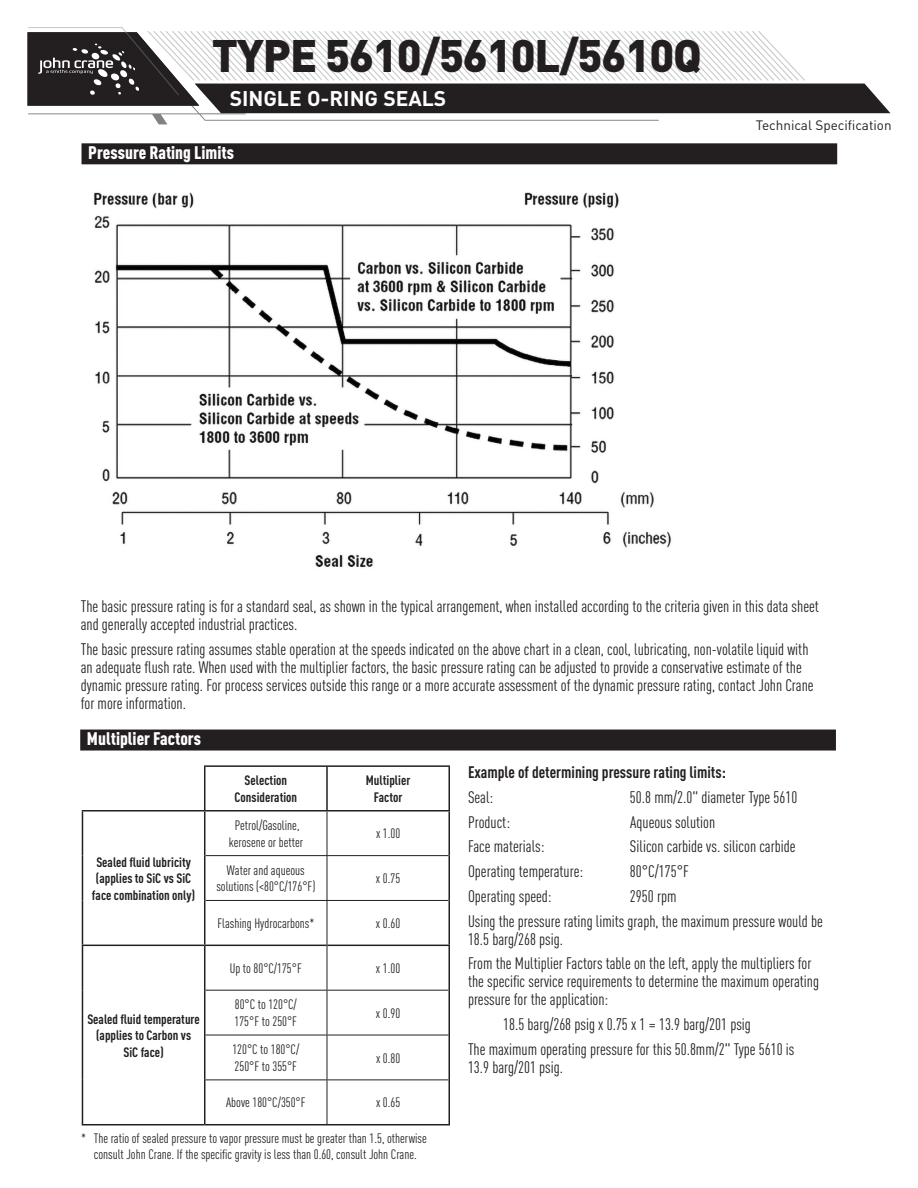
<style>
.page{position:relative;width:918px;height:1188px;background:#fff}
.page>*{position:absolute;margin:0;border:0;box-sizing:border-box;transform-origin:0 0}
.t1{font:900 45px "DIN";letter-spacing:-.025em;color:#231f20}
.t2{font:700 21px "DIN";color:#fff}
.t3{font:900 condensed 18px "DINOT";color:#fff}
.t4{font:condensed 16.5px/18px "DIN Pro";color:#231f20}
.t5{font:700 condensed 16.5px "DIN Pro";color:#231f20}
.t6{font:condensed 13.5px/16.5px "DIN Pro";color:#231f20;text-align:center}
.t7{font:700 condensed 13.5px/16.5px "DIN Pro";color:#231f20;text-align:center}
.t8{font:13.5px "DIN";color:#231f20}
</style>
<div class="page">
<div style="left:82px;top:143px;width:755px;height:21px;background:#231f20"></div>
<img style="left:94px;top:192px;width:577px;height:376px">
<div style="left:80px;top:730px;width:756px;height:21px;background:#231f20"></div>
<hr style="left:82px;top:1124px;width:123px;height:1px;background:#231f20">
<hr style="left:204px;top:765px;width:123px;height:2px;background:#231f20">
<hr style="left:204px;top:767px;width:1px;height:43px;background:#231f20">
<hr style="left:327px;top:765px;width:123px;height:2px;background:#231f20">
<hr style="left:326px;top:767px;width:2px;height:43px;background:#231f20">
<hr style="left:448px;top:767px;width:2px;height:43px;background:#231f20">
<hr style="left:205px;top:810px;width:122px;height:2px;background:#231f20">
<hr style="left:327px;top:810px;width:123px;height:2px;background:#231f20">
<hr style="left:205px;top:1080px;width:122px;height:1px;background:#231f20">
<hr style="left:327px;top:1080px;width:121px;height:1px;background:#231f20">
<hr style="left:327px;top:1080px;width:1px;height:44px;background:#231f20">
<hr style="left:448px;top:1080px;width:2px;height:44px;background:#231f20">
<hr style="left:205px;top:1124px;width:122px;height:1px;background:#231f20">
<hr style="left:327px;top:1124px;width:123px;height:1px;background:#231f20">
<hr style="left:82px;top:810px;width:123px;height:2px;background:#231f20">
<hr style="left:82px;top:812px;width:1px;height:44px;background:#231f20">
<hr style="left:204px;top:812px;width:1px;height:44px;background:#231f20">
<hr style="left:82px;top:856px;width:1px;height:44px;background:#231f20">
<hr style="left:204px;top:856px;width:1px;height:44px;background:#231f20">
<hr style="left:82px;top:900px;width:1px;height:45px;background:#231f20">
<hr style="left:204px;top:900px;width:1px;height:45px;background:#231f20">
<hr style="left:82px;top:945px;width:123px;height:1px;background:#231f20">
<hr style="left:82px;top:946px;width:1px;height:44px;background:#231f20">
<hr style="left:204px;top:946px;width:1px;height:44px;background:#231f20">
<hr style="left:82px;top:990px;width:1px;height:45px;background:#231f20">
<hr style="left:204px;top:990px;width:1px;height:45px;background:#231f20">
<hr style="left:82px;top:1035px;width:1px;height:45px;background:#231f20">
<hr style="left:204px;top:1035px;width:1px;height:45px;background:#231f20">
<hr style="left:82px;top:1080px;width:1px;height:44px;background:#231f20">
<hr style="left:204px;top:1080px;width:1px;height:44px;background:#231f20">
<hr style="left:205px;top:945px;width:122px;height:1px;background:#231f20">
<hr style="left:327px;top:945px;width:123px;height:1px;background:#231f20">
<hr style="left:327px;top:812px;width:1px;height:43px;background:#231f20">
<hr style="left:205px;top:855px;width:122px;height:1px;background:#231f20">
<hr style="left:327px;top:855px;width:121px;height:1px;background:#231f20">
<hr style="left:327px;top:856px;width:1px;height:44px;background:#231f20">
<hr style="left:205px;top:900px;width:122px;height:1px;background:#231f20">
<hr style="left:327px;top:900px;width:121px;height:1px;background:#231f20">
<hr style="left:327px;top:901px;width:1px;height:44px;background:#231f20">
<hr style="left:327px;top:945px;width:1px;height:45px;background:#231f20">
<hr style="left:205px;top:990px;width:122px;height:1px;background:#231f20">
<hr style="left:327px;top:990px;width:121px;height:1px;background:#231f20">
<hr style="left:327px;top:991px;width:1px;height:44px;background:#231f20">
<hr style="left:205px;top:1035px;width:122px;height:1px;background:#231f20">
<hr style="left:327px;top:1035px;width:121px;height:1px;background:#231f20">
<hr style="left:327px;top:1035px;width:1px;height:45px;background:#231f20">
<hr style="left:448px;top:812px;width:2px;height:44px;background:#231f20">
<hr style="left:448px;top:856px;width:2px;height:44px;background:#231f20">
<hr style="left:448px;top:900px;width:2px;height:45px;background:#231f20">
<hr style="left:448px;top:946px;width:2px;height:44px;background:#231f20">
<hr style="left:448px;top:990px;width:2px;height:45px;background:#231f20">
<hr style="left:448px;top:1035px;width:2px;height:45px;background:#231f20">
<svg style="left:28px;top:27px;width:862px;height:97px"></svg>
<h1 class="t1" style="left:212px;top:26px;width:492px">TYPE 5610/5610L/5610Q</h1>
<p class="t2" style="left:230px;top:84px;width:218px">SINGLE O-RING SEALS</p>
<p class="t3" style="left:88px;top:139px;width:147px">Pressure Rating Limits</p>
<p class="t8" style="left:756px;top:117px;width:137px">Technical Specification</p>
<p class="t4" style="left:81px;top:598px;width:740px">The basic pressure rating is for a standard seal, as shown in the typical arrangement, when installed according to the criteria given in this data sheet and generally accepted industrial practices.</p>
<p class="t4" style="left:81px;top:640px;width:734px">The basic pressure rating assumes stable operation at the speeds indicated on the above chart in a clean, cool, lubricating, non-volatile liquid with an adequate flush rate. When used with the multiplier factors, the basic pressure rating can be adjusted to provide a conservative estimate of the dynamic pressure rating. For process services outside this range or a more accurate assessment of the dynamic pressure rating, contact John Crane for more information.</p>
<p class="t3" style="left:87px;top:725px;width:116px">Multiplier Factors</p>
<p class="t7" style="left:235px;top:772px;width:64px">Selection<br>Consideration</p>
<p class="t7" style="left:366px;top:772px;width:46px">Multiplier<br>Factor</p>
<p class="t5" style="left:468px;top:762px;width:259px">Example of determining pressure rating limits:</p>
<p class="t4" style="left:468px;top:788px;width:27px">Seal:</p>
<p class="t4" style="left:630px;top:788px;width:169px">50.8 mm/2.0" diameter Type 5610</p>
<p class="t4" style="left:468px;top:813px;width:44px">Product:</p>
<p class="t4" style="left:630px;top:813px;width:87px">Aqueous solution</p>
<p class="t4" style="left:468px;top:837px;width:78px">Face materials:</p>
<p class="t4" style="left:630px;top:837px;width:167px">Silicon carbide vs. silicon carbide</p>
<p class="t4" style="left:468px;top:862px;width:117px">Operating temperature:</p>
<p class="t4" style="left:630px;top:862px;width:60px">80°C/175°F</p>
<p class="t4" style="left:468px;top:887px;width:85px">Operating speed:</p>
<p class="t6" style="left:229px;top:817px;width:76px">Petrol/Gasoline, kerosene or better</p>
<p class="t6" style="left:376px;top:825px;width:26px">x 1.00</p>
<p class="t6" style="left:216px;top:862px;width:101px">Water and aqueous solutions (&lt;80°C/176°F)</p>
<p class="t6" style="left:376px;top:870px;width:26px">x 0.75</p>
<p class="t6" style="left:217px;top:915px;width:98px">Flashing Hydrocarbons*</p>
<p class="t6" style="left:376px;top:915px;width:26px">x 0.60</p>
<p class="t7" style="left:92px;top:853px;width:105px">Sealed fluid lubricity (applies to SiC vs SiC face combination only)</p>
<p class="t4" style="left:468px;top:883px;width:356px;line-height:24.8px;text-indent:162px">2950 rpm<br>Using the pressure rating limits graph, the maximum pressure would be</p>
<p class="t4" style="left:468px;top:926px;width:345px;line-height:24.8px">18.5 barg/268 psig.<br>From the Multiplier Factors table on the left, apply the multipliers for</p>
<p class="t4" style="left:468px;top:972px;width:353px">the specific service requirements to determine the maximum operating pressure for the application:</p>
<p class="t4" style="left:468px;top:1012px;width:328px;line-height:24.8px;text-align:center">18.5 barg/268 psig x 0.75 x 1 = 13.9 barg/201 psig<br>The maximum operating pressure for this 50.8mm/2" Type 5610 is</p>
<p class="t4" style="left:468px;top:1058px;width:97px">13.9 barg/201 psig.</p>
<p class="t6" style="left:230px;top:960px;width:73px">Up to 80°C/175°F</p>
<p class="t6" style="left:376px;top:960px;width:26px">x 1.00</p>
<p class="t6" style="left:235px;top:996px;width:64px;text-align:left">80°C to 120°C/<br>175°F to 250°F</p>
<p class="t6" style="left:376px;top:1005px;width:26px">x 0.90</p>
<p class="t6" style="left:232px;top:1041px;width:68px;text-align:left">120°C to 180°C/<br>250°F to 355°F</p>
<p class="t6" style="left:376px;top:1050px;width:26px">x 0.80</p>
<p class="t6" style="left:226px;top:1094px;width:81px">Above 180°C/350°F</p>
<p class="t6" style="left:376px;top:1094px;width:26px">x 0.65</p>
<p class="t7" style="left:87px;top:1010px;width:114px">Sealed fluid temperature (applies to Carbon vs<br>SiC face)</p>
<p class="t6" style="left:81px;top:1130px;width:347px">* The ratio of sealed pressure to vapor pressure must be greater than 1.5, otherwise consult John Crane. If the specific gravity is less than 0.60, consult John Crane.</p>
</div>
